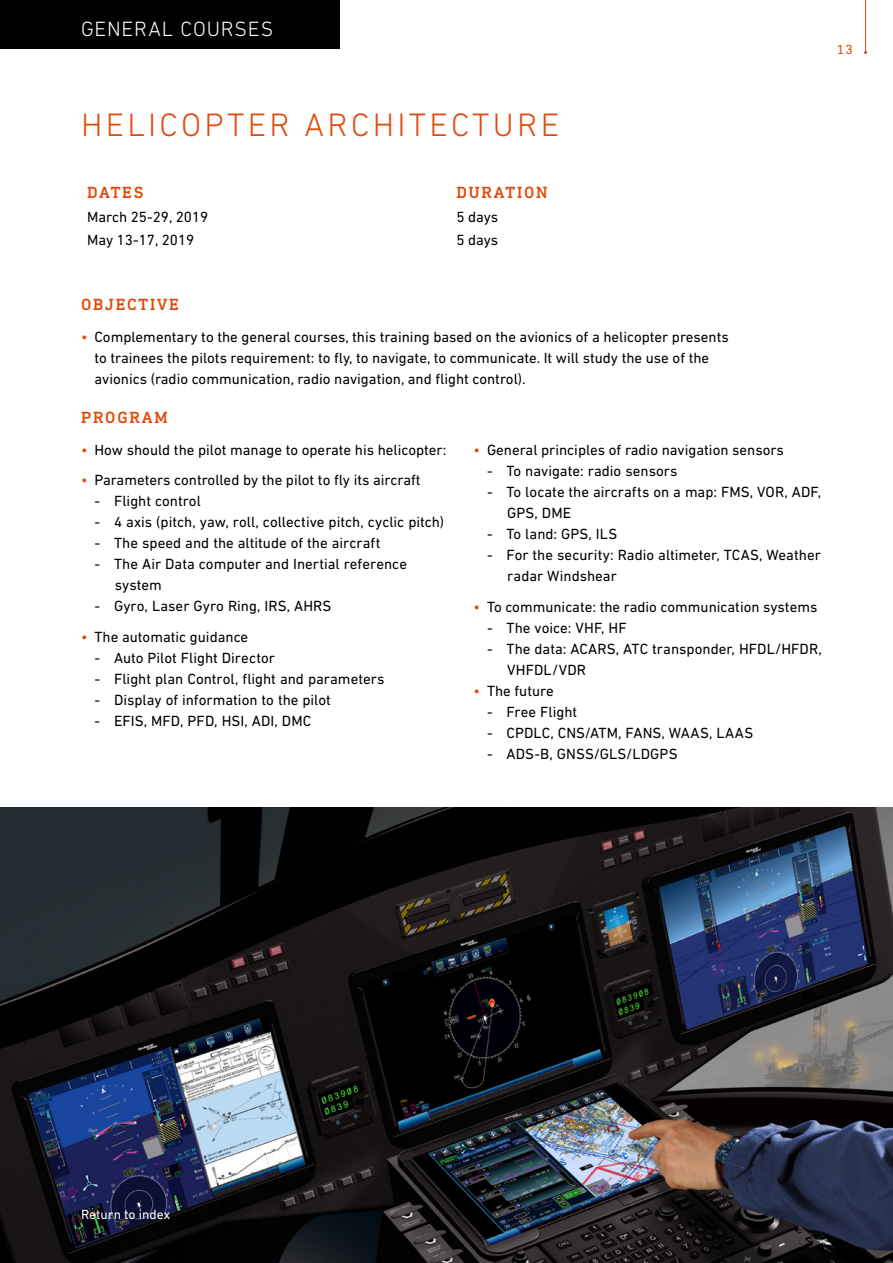
<style>
.page{position:relative;width:893px;height:1263px;background:#fff}
.page>*{position:absolute;margin:0;border:0;box-sizing:border-box;transform-origin:0 0}
.t1{font:300 33px "DIN Next LT Pro";letter-spacing:.1em;color:#e04b0d}
.t2{font:300 21px "DIN Next LT Pro";letter-spacing:.04em;color:#fff}
.t3{font:500 16.5px "DIN Next Slab Pro";letter-spacing:.11em;color:#e04b0d}
.t4{font:15px/21px "DIN Next LT Pro";color:#000}
.t5{font:13.5px "DIN Next LT Pro";letter-spacing:.005em;color:#fff}
.t6{font:13.5px "DIN Next Slab Pro";color:#e04b0d}
.s1{color:#e04b0d}
</style>
<div class="page">
<div style="left:0;top:0;width:340px;height:49px;background:#000"></div>
<img style="left:0;top:808px;width:893px;height:455px">
<hr style="left:865px;top:0;width:1px;height:53px;background:#e04b0d">
<h2 class="t2" style="left:81px;top:17px;width:194px">GENERAL COURSES</h2>
<p class="t6" style="left:837px;top:42px;width:17px">13</p>
<h1 class="t1" style="left:81px;top:106px;width:479px">HELICOPTER ARCHITECTURE</h1>
<p class="t3" style="left:87px;top:183px;width:58px">DATES</p>
<p class="t3" style="left:456px;top:183px;width:93px">DURATION</p>
<p class="t4" style="left:87px;top:206px;width:123px">March 25-29, 2019</p>
<p class="t4" style="left:456px;top:206px;width:43px">5 days</p>
<p class="t4" style="left:87px;top:229px;width:109px">May 13-17, 2019</p>
<p class="t4" style="left:456px;top:229px;width:43px">5 days</p>
<p class="t3" style="left:81px;top:295px;width:99px">OBJECTIVE</p>
<p class="t4" style="left:94px;top:326px;width:636px;text-indent:-13px"><span class="s1">•</span> Complementary to the general courses, this training based on the avionics of a helicopter presents to trainees the pilots requirement: to fly, to navigate, to communicate. It will study the use of the avionics (radio communication, radio navigation, and flight control).</p>
<p class="t3" style="left:81px;top:408px;width:88px">PROGRAM</p>
<p class="t4" style="left:81px;top:439px;width:367px"><span class="s1">•</span> How should the pilot manage to operate his helicopter:</p>
<p class="t4" style="left:81px;top:469px;width:341px"><span class="s1">•</span> Parameters controlled by the pilot to fly its aircraft</p>
<p class="t4" style="left:94px;top:490px;width:108px">- Flight control</p>
<p class="t4" style="left:94px;top:511px;width:351px">- 4 axis (pitch, yaw, roll, collective pitch, cyclic pitch)</p>
<p class="t4" style="left:94px;top:532px;width:287px">- The speed and the altitude of the aircraft</p>
<p class="t4" style="left:115px;top:553px;width:294px;text-indent:-20px">- The Air Data computer and Inertial reference system</p>
<p class="t4" style="left:94px;top:595px;width:238px">- Gyro, Laser Gyro Ring, IRS, AHRS</p>
<p class="t4" style="left:81px;top:626px;width:169px"><span class="s1">•</span> The automatic guidance</p>
<p class="t4" style="left:94px;top:647px;width:182px">- Auto Pilot Flight Director</p>
<p class="t4" style="left:94px;top:668px;width:291px">- Flight plan Control, flight and parameters</p>
<p class="t4" style="left:94px;top:689px;width:238px">- Display of information to the pilot</p>
<p class="t4" style="left:94px;top:710px;width:218px">- EFIS, MFD, PFD, HSI, ADI, DMC</p>
<p class="t4" style="left:473px;top:440px;width:312px"><span class="s1">•</span> General principles of radio navigation sensors</p>
<p class="t4" style="left:487px;top:461px;width:192px">- To navigate: radio sensors</p>
<p class="t4" style="left:507px;top:482px;width:315px;text-indent:-20px">- To locate the aircrafts on a map: FMS, VOR, ADF,<br>GPS, DME</p>
<p class="t4" style="left:487px;top:524px;width:132px">- To land: GPS, ILS</p>
<p class="t4" style="left:507px;top:545px;width:315px;text-indent:-20px">- For the security: Radio altimeter, TCAS, Weather radar Windshear</p>
<p class="t4" style="left:473px;top:596px;width:345px"><span class="s1">•</span> To communicate: the radio communication systems</p>
<p class="t4" style="left:487px;top:617px;width:141px">- The voice: VHF, HF</p>
<p class="t4" style="left:507px;top:638px;width:316px;text-indent:-20px">- The data: ACARS, ATC transponder, HFDL/HFDR,<br>VHFDL/VDR</p>
<p class="t4" style="left:473px;top:680px;width:82px"><span class="s1">•</span> The future</p>
<p class="t4" style="left:487px;top:701px;width:92px">- Free Flight</p>
<p class="t4" style="left:487px;top:722px;width:268px">- CPDLC, CNS/ATM, FANS, WAAS, LAAS</p>
<p class="t4" style="left:487px;top:743px;width:192px">- ADS-B, GNSS/GLS/LDGPS</p>
<p class="t5" style="left:81px;top:1207px;width:91px">Return to index</p>
</div>
